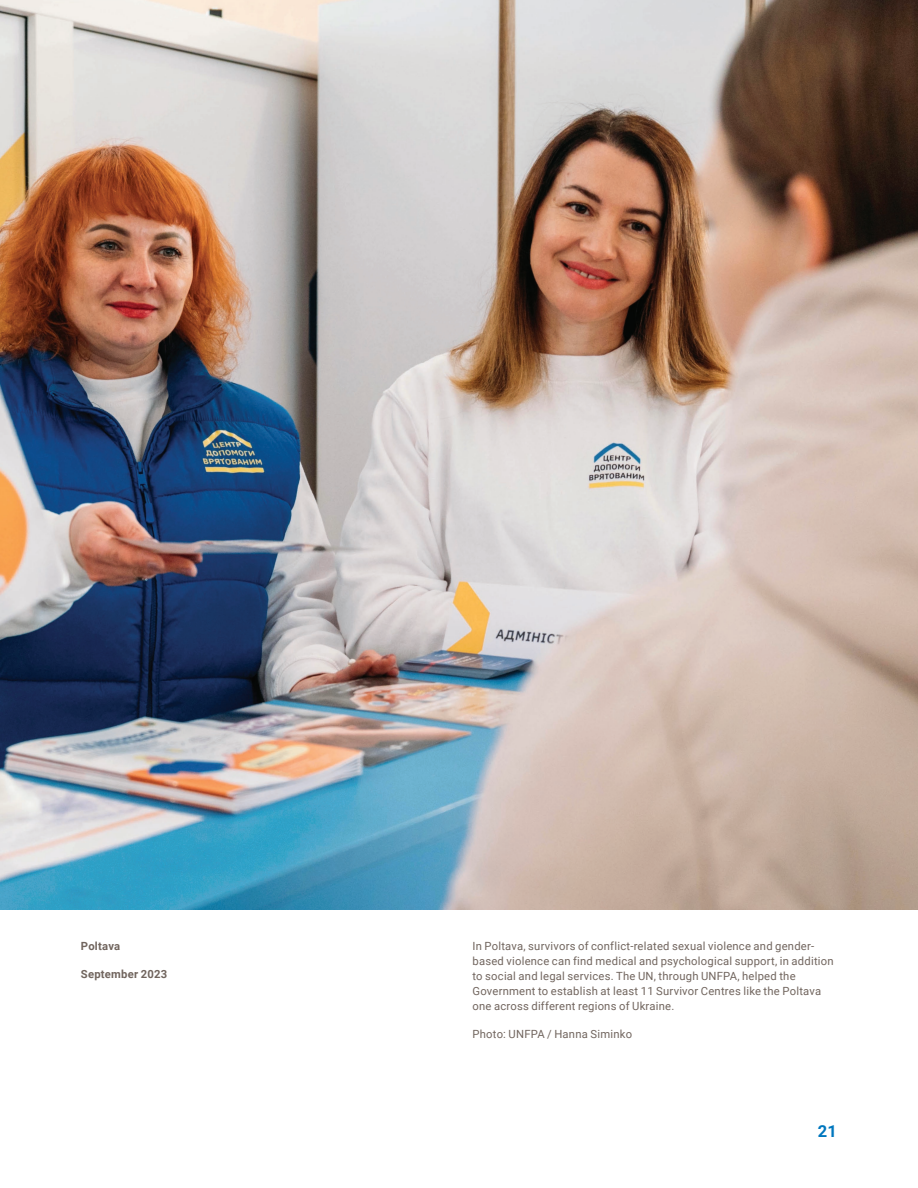
<style>
.page{position:relative;width:918px;height:1188px;background:#fff}
.page>*{position:absolute;margin:0;border:0;box-sizing:border-box;transform-origin:0 0}
.t1{font:700 16.5px "Roboto";color:#0077be}
.t2{font:11.25px/15px "Roboto";letter-spacing:.02em;color:#71655e}
.t3{font:700 11.25px "Roboto";letter-spacing:.02em;color:#71655e}
</style>
<div class="page">
<img style="left:0;top:0;width:918px;height:910px">
<p class="t3" style="left:81px;top:938px;width:41px">Poltava</p>
<p class="t3" style="left:81px;top:967px;width:88px">September 2023</p>
<p class="t2" style="left:472px;top:938px;width:363px">In Poltava, survivors of conflict-related sexual violence and gender&shy;based violence can find medical and psychological support, in addition to social and legal services. The UN, through UNFPA, helped the Government to establish at least 11 Survivor Centres like the Poltava one across different regions of Ukraine.</p>
<p class="t2" style="left:472px;top:1027px;width:161px">Photo: UNFPA / Hanna Siminko</p>
<h1 class="t1" style="left:818px;top:1120px;width:20px">21</h1>
</div>
